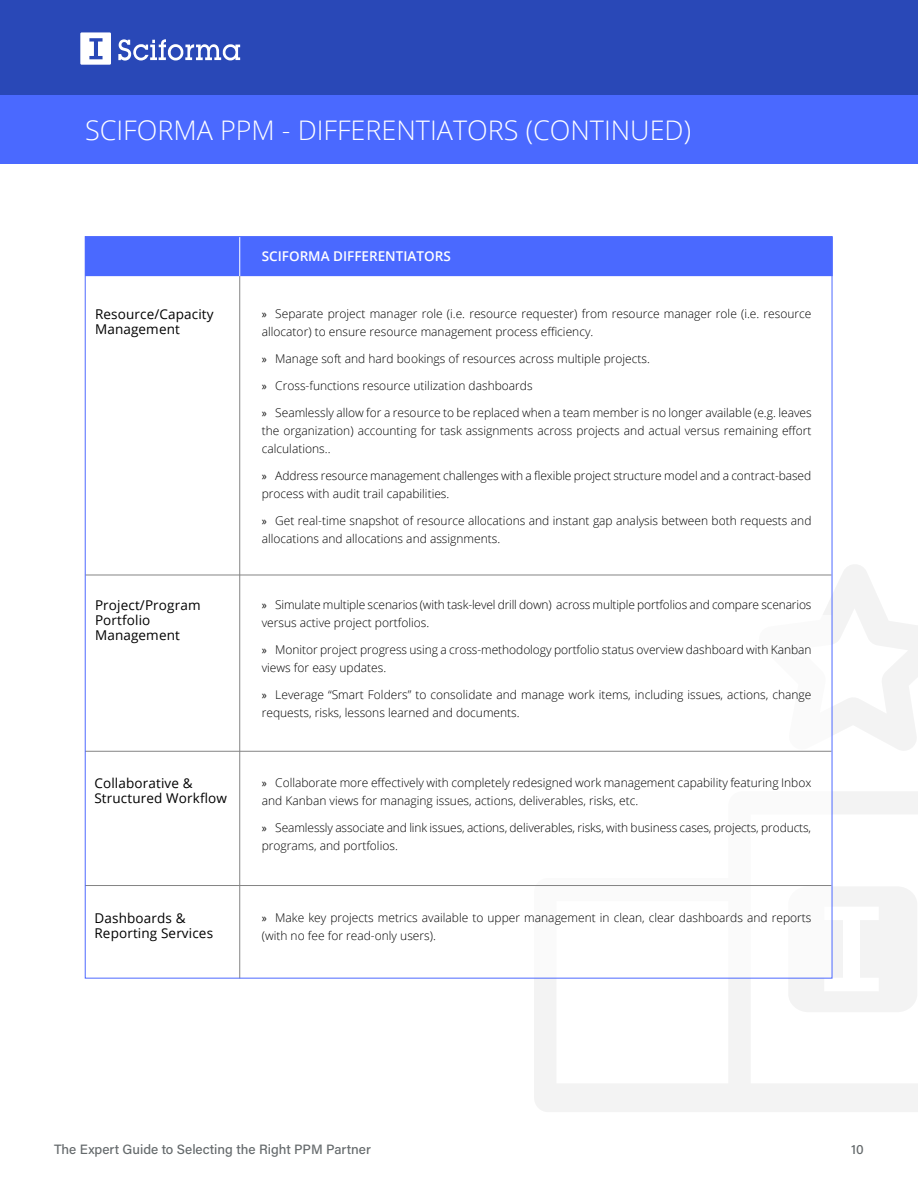
<style>
.page{position:relative;width:918px;height:1188px;background:#fff}
.page>*{position:absolute;margin:0;border:0;box-sizing:border-box;transform-origin:0 0}
.t1{font:300 27px "Open Sans";color:#fff}
.t2{font:13.5px/15px "Open Sans";letter-spacing:.01em;color:#000}
.t3{font:500 13.5px "Acumin Pro";color:#656a6c}
.t4{font:600 13.5px "Open Sans";color:#fff}
.t5{font:300 12px/18px "Open Sans";color:#000}
.s1{font-family:"Myriad Pro";font-weight:400}
</style>
<div class="page">
<div style="left:0;top:0;width:918px;height:97px;background:#2948b7"></div>
<svg style="left:80px;top:32px;width:31px;height:32px"></svg>
<svg style="left:118px;top:39px;width:122px;height:22px"></svg>
<svg style="left:534px;top:791px;width:384px;height:321px"></svg>
<svg style="left:755px;top:563px;width:163px;height:192px"></svg>
<svg style="left:788px;top:886px;width:129px;height:126px"></svg>
<div style="left:505px;top:615px;width:326px;height:363px;background:#fff"></div>
<div style="left:85px;top:236px;width:748px;height:40px;background:#4a69ff"></div>
<hr style="left:239px;top:236px;width:1px;height:40px;background:#fff">
<hr style="left:85px;top:575px;width:746px;height:1px;background:#848484">
<hr style="left:85px;top:751px;width:746px;height:1px;background:#848484">
<hr style="left:85px;top:885px;width:746px;height:1px;background:#848484">
<div style="left:0;top:95px;width:918px;height:69px;background:#4a69ff"></div>
<hr style="left:239px;top:276px;width:1px;height:702px;background:#848484">
<p class="t1" style="left:85px;top:111px;width:607px">SCIFORMA PPM - DIFFERENTIATORS (CONTINUED)</p>
<p class="t4" style="left:262px;top:247px;width:191px">SCIFORMA DIFFERENTIATORS</p>
<p class="t2" style="left:95px;top:307px;width:120px">Resource/Capacity<br>Management</p>
<p class="t5" style="left:262px;top:305px;width:551px"><span class="s1">»</span> Separate project manager role (i.e. resource requester) from resource manager role (i.e. resource allocator) to ensure resource management process efficiency.</p>
<p class="t5" style="left:262px;top:350px;width:390px"><span class="s1">»</span> Manage soft and hard bookings of resources across multiple projects.</p>
<p class="t5" style="left:262px;top:377px;width:272px"><span class="s1">»</span> Cross-functions resource utilization dashboards</p>
<p class="t5" style="left:262px;top:404px;width:551px;text-align:justify"><span class="s1">»</span> Seamlessly allow for a resource to be replaced when a team member is no longer available (e.g. leaves the organization) accounting for task assignments across projects and actual versus remaining effort calculations..</p>
<p class="t5" style="left:262px;top:467px;width:551px"><span class="s1">»</span> Address resource management challenges with a flexible project structure model and a contract-based process with audit trail capabilities.</p>
<p class="t5" style="left:262px;top:512px;width:551px"><span class="s1">»</span> Get real-time snapshot of resource allocations and instant gap analysis between both requests and allocations and allocations and assignments.</p>
<p class="t2" style="left:95px;top:597px;width:107px">Project/Program<br>Portfolio<br>Management</p>
<p class="t5" style="left:262px;top:595px;width:551px"><span class="s1">»</span> Simulate multiple scenarios (with task-level drill down) across multiple portfolios and compare scenarios versus active project portfolios.</p>
<p class="t5" style="left:262px;top:640px;width:551px"><span class="s1">»</span> Monitor project progress using a cross-methodology portfolio status overview dashboard with Kanban views for easy updates.</p>
<p class="t5" style="left:262px;top:685px;width:551px"><span class="s1">»</span> Leverage “Smart Folders” to consolidate and manage work items, including issues, actions, change requests, risks, lessons learned and documents.</p>
<p class="t2" style="left:94px;top:775px;width:134px">Collaborative &amp;<br>Structured Workflow</p>
<p class="t5" style="left:262px;top:773px;width:551px"><span class="s1">»</span> Collaborate more effectively with completely redesigned work management capability featuring Inbox and Kanban views for managing issues, actions, deliverables, risks, etc.</p>
<p class="t5" style="left:262px;top:818px;width:551px"><span class="s1">»</span> Seamlessly associate and link issues, actions, deliverables, risks, with business cases, projects, products, programs, and portfolios.</p>
<p class="t2" style="left:94px;top:910px;width:120px">Dashboards &amp;<br>Reporting Services</p>
<p class="t5" style="left:262px;top:908px;width:551px"><span class="s1">»</span> Make key projects metrics available to upper management in clean, clear dashboards and reports (with no fee for read-only users).</p>
<p class="t3" style="left:54px;top:1140px;width:318px">The Expert Guide to Selecting the Right PPM Partner</p>
<p class="t3" style="left:851px;top:1140px;width:14px">10</p>
</div>
